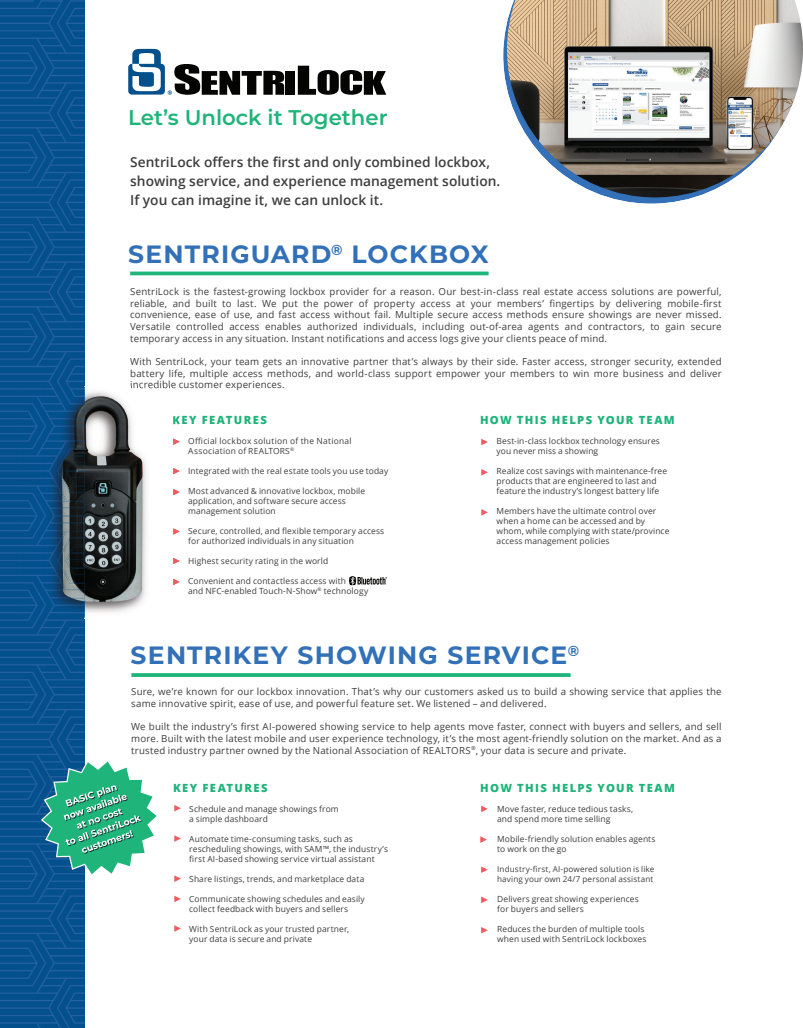
<style>
.page{position:relative;width:803px;height:1028px;background:#fff}
.page>*{position:absolute;margin:0;border:0;box-sizing:border-box;transform-origin:0 0}
.t1{font:700 25px "Montserrat";letter-spacing:.05em;color:#3270b7}
.t2{font:600 21.25px "Montserrat";color:#1eb47a}
.t3{font:600 13.75px/18.8px "Open Sans";color:#3e3e3f}
.t4{font:800 11.25px "Open Sans";letter-spacing:.12em;color:#1eb47a}
.t5{font:9.75px/11.6px "Open Sans";letter-spacing:.02em;color:#3e3e3f;text-align:justify}
.t6{font:8.5px/10px "Open Sans";letter-spacing:.01em;color:#3e3e3f}
.t7{font:8.5px/10px "Open Sans";letter-spacing:.035em;color:#3e3e3f}
.t8{font:8.12px/10px "Open Sans";letter-spacing:.015em;color:#3e3e3f}
</style>
<div class="page">
<svg style="left:481px;top:439px;width:7px;height:6px"></svg>
<svg style="left:481px;top:469px;width:7px;height:6px"></svg>
<svg style="left:481px;top:509px;width:7px;height:6px"></svg>
<svg style="left:481px;top:805px;width:7px;height:7px"></svg>
<svg style="left:480px;top:836px;width:7px;height:7px"></svg>
<svg style="left:481px;top:866px;width:7px;height:7px"></svg>
<svg style="left:481px;top:896px;width:7px;height:7px"></svg>
<svg style="left:481px;top:927px;width:7px;height:6px"></svg>
<img style="left:349px;top:576px;width:37px;height:9px">
<img style="left:349px;top:577px;width:37px;height:7px">
<div style="left:286px;top:71px;width:9px;height:24px;background:#040503"></div>
<svg style="left:298px;top:66px;width:88px;height:29px"></svg>
<svg style="left:503px;top:24px;width:191px;height:180px"></svg>
<img style="left:507px;top:0;width:295px;height:197px">
<svg style="left:284px;top:271px;width:204px;height:4px"></svg>
<svg style="left:284px;top:673px;width:286px;height:4px"></svg>
<svg style="left:429px;top:655px;width:7px;height:3px"></svg>
<svg style="left:0;top:0;width:284px;height:1028px"></svg>
<h2 class="t2" style="left:128px;top:102px;width:261px">Let’s Unlock it Together</h2>
<h3 class="t3" style="left:130px;top:153px;width:371px">SentriLock offers the first and only combined lockbox, showing service, and experience management solution.<br>If you can imagine it, we can unlock it.</h3>
<h1 class="t1" style="left:128px;top:236px;width:362px">SENTRIGUARD<sup>®</sup> LOCKBOX</h1>
<p class="t5" style="left:130px;top:285px;width:593px">SentriLock is the fastest-growing lockbox provider for a reason. Our best-in-class real estate access solutions are powerful, reliable, and built to last. We put the power of property access at your members’ fingertips by delivering mobile-first convenience, ease of use, and fast access without fail. Multiple secure access methods ensure showings are never missed.<br>Versatile controlled access enables authorized individuals, including out-of-area agents and contractors, to gain secure temporary access in any situation. Instant notifications and access logs give your clients peace of mind.</p>
<p class="t5" style="left:130px;top:355px;width:593px">With SentriLock, your team gets an innovative partner that’s always by their side. Faster access, stronger security, extended battery life, multiple access methods, and world-class support empower your members to win more business and deliver incredible customer experiences.</p>
<p class="t4" style="left:172px;top:411px;width:96px">KEY FEATURES</p>
<p class="t7" style="left:188px;top:436px;width:165px">Official lockbox solution of the National<br>Association of REALTORS<sup>®</sup></p>
<p class="t6" style="left:188px;top:466px;width:202px">Integrated with the real estate tools you use today</p>
<p class="t6" style="left:188px;top:486px;width:178px">Most advanced &amp; innovative lockbox, mobile application, and software secure access management solution</p>
<p class="t6" style="left:188px;top:526px;width:197px">Secure, controlled, and flexible temporary access for authorized individuals in any situation</p>
<p class="t6" style="left:188px;top:556px;width:142px">Highest security rating in the world</p>
<p class="t6" style="left:188px;top:576px;width:182px">Convenient and contactless access with<br>and NFC-enabled Touch-N-Show<sup>®</sup> technology</p>
<p class="t4" style="left:480px;top:412px;width:196px">HOW THIS HELPS YOUR TEAM</p>
<p class="t6" style="left:496px;top:436px;width:165px">Best-in-class lockbox technology ensures you never miss a showing</p>
<p class="t6" style="left:496px;top:466px;width:172px">Realize cost savings with maintenance-free products that are engineered to last and feature the industry’s longest battery life</p>
<p class="t6" style="left:496px;top:506px;width:174px">Members have the ultimate control over when a home can be accessed and by whom, while complying with state/province access management policies</p>
<h1 class="t1" style="left:130px;top:637px;width:450px">SENTRIKEY SHOWING SERVICE<sup>®</sup></h1>
<p class="t5" style="left:131px;top:686px;width:591px">Sure, we’re known for our lockbox innovation. That’s why our customers asked us to build a showing service that applies the same innovative spirit, ease of use, and powerful feature set. We listened – and delivered.</p>
<p class="t5" style="left:131px;top:720px;width:591px">We built the industry’s first AI-powered showing service to help agents move faster, connect with buyers and sellers, and sell more. Built with the latest mobile and user experience technology, it’s the most agent-friendly solution on the market. And as a trusted industry partner owned by the National Association of REALTORS<sup>®</sup>, your data is secure and private.</p>
<p class="t4" style="left:173px;top:779px;width:96px">KEY FEATURES</p>
<p class="t6" style="left:189px;top:803px;width:151px">Schedule and manage showings from a simple dashboard</p>
<p class="t6" style="left:189px;top:833px;width:200px">Automate time-consuming tasks, such as rescheduling showings, with SAM™, the industry’s first AI-based showing service virtual assistant</p>
<p class="t6" style="left:189px;top:873px;width:177px">Share listings, trends, and marketplace data</p>
<p class="t6" style="left:189px;top:893px;width:177px">Communicate showing schedules and easily collect feedback with buyers and sellers</p>
<p class="t6" style="left:189px;top:923px;width:161px">With SentriLock as your trusted partner, your data is secure and private</p>
<p class="t4" style="left:480px;top:779px;width:196px">HOW THIS HELPS YOUR TEAM</p>
<p class="t6" style="left:497px;top:803px;width:137px">Move faster, reduce tedious tasks, and spend more time selling</p>
<p class="t6" style="left:497px;top:833px;width:160px">Mobile-friendly solution enables agents to work on the go</p>
<p class="t8" style="left:497px;top:863px;width:159px">Industry-first, AI-powered solution is like having your own 24/7 personal assistant</p>
<p class="t6" style="left:497px;top:893px;width:143px">Delivers great showing experiences for buyers and sellers</p>
<p class="t6" style="left:497px;top:923px;width:151px">Reduces the burden of multiple tools when used with SentriLock lockboxes</p>
</div>
